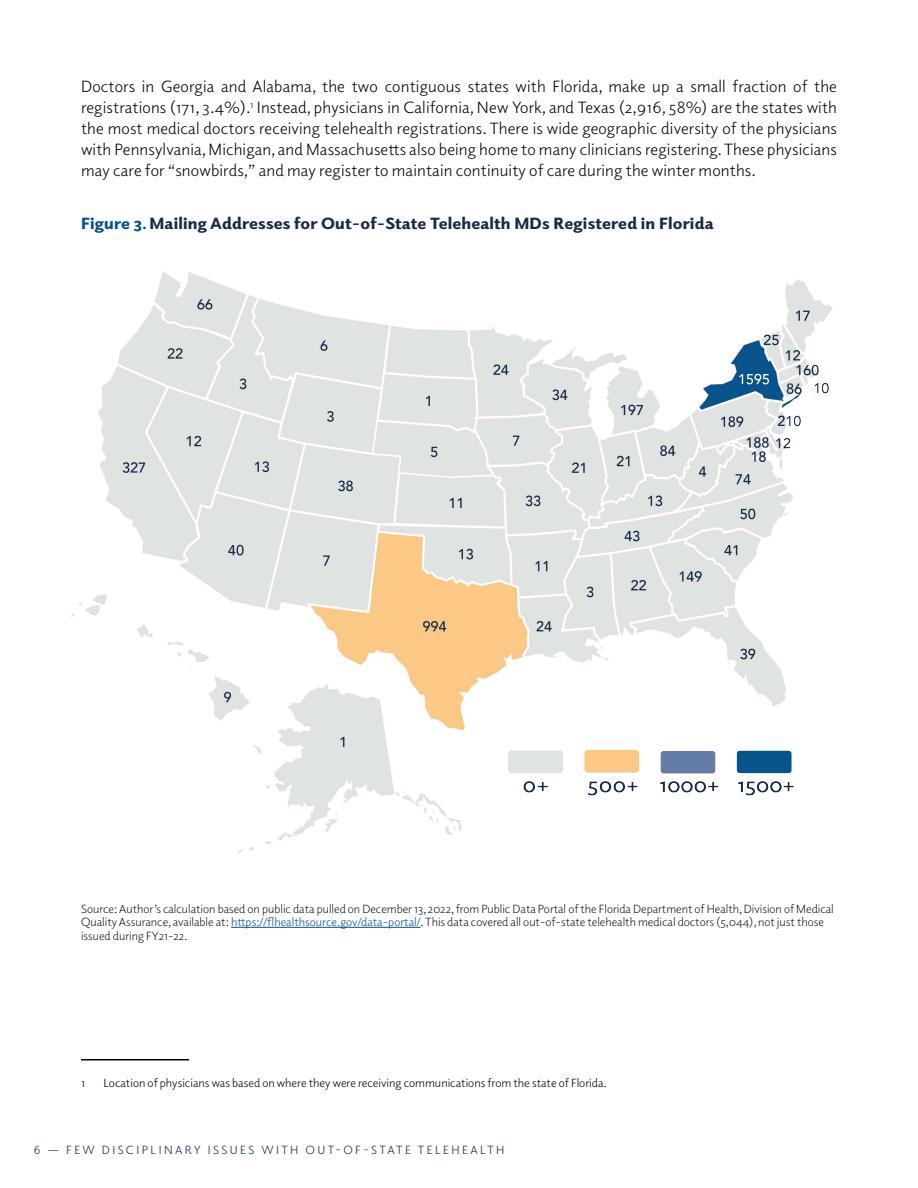
<style>
.page{position:relative;width:918px;height:1188px;background:#fff}
.page>*{position:absolute;margin:0;border:0;box-sizing:border-box;transform-origin:0 0}
.t1{font:16.5px/21px "Elido";letter-spacing:.01em;color:#000;text-align:justify}
.t2{font:900 16.5px "Elido";letter-spacing:.01em;color:#172c49}
.t3{font:300 12px/13.5px "Elido";color:#000}
.t4{font:12px "Elido";color:#000}
.t5{font:12px "Elido";letter-spacing:.2em;color:#172c49}
.s1{color:#00548b}
.s2{font-weight:400;color:#00548b}
</style>
<div class="page">
<hr style="left:231px;top:927px;width:190px;height:1px;background:#00548b">
<hr style="left:81px;top:1059px;width:108px;height:1px;background:#000">
<img style="left:71px;top:272px;width:761px;height:582px">
<p class="t1" style="left:81px;top:76px;width:758px">Doctors in Georgia and Alabama, the two contiguous states with Florida, make up a small fraction of the registrations (171, 3.4%).<sup>1</sup> Instead, physicians in California, New York, and Texas (2,916, 58%) are the states with the most medical doctors receiving telehealth registrations. There is wide geographic diversity of the physicians with Pennsylvania, Michigan, and Massachusetts also being home to many clinicians registering. These physicians may care for “snowbirds,” and may register to maintain continuity of care during the winter months.</p>
<p class="t2" style="left:81px;top:212px;width:634px"><span class="s1">Figure 3.</span> Mailing Addresses for Out-of-State Telehealth MDs Registered in Florida</p>
<p class="t3" style="left:81px;top:901px;width:754px">Source: Author’s calculation based on public data pulled on December 13, 2022, from Public Data Portal of the Florida Department of Health, Division of Medical<br>Quality Assurance, available at: <span class="s2">https://flhealthsource.gov/data-portal/</span>. This data covered all out-of-state telehealth medical doctors (5,044), not just those issued during FY21-22.</p>
<p class="t4" style="left:81px;top:1075px;width:6px">1</p>
<p class="t4" style="left:103px;top:1075px;width:505px">Location of physicians was based on where they were receiving communications from the state of Florida.</p>
<p class="t5" style="left:34px;top:1142px;width:472px">6 — FEW DISCIPLINARY ISSUES WITH OUT-OF-STATE TELEHEALTH</p>
</div>
